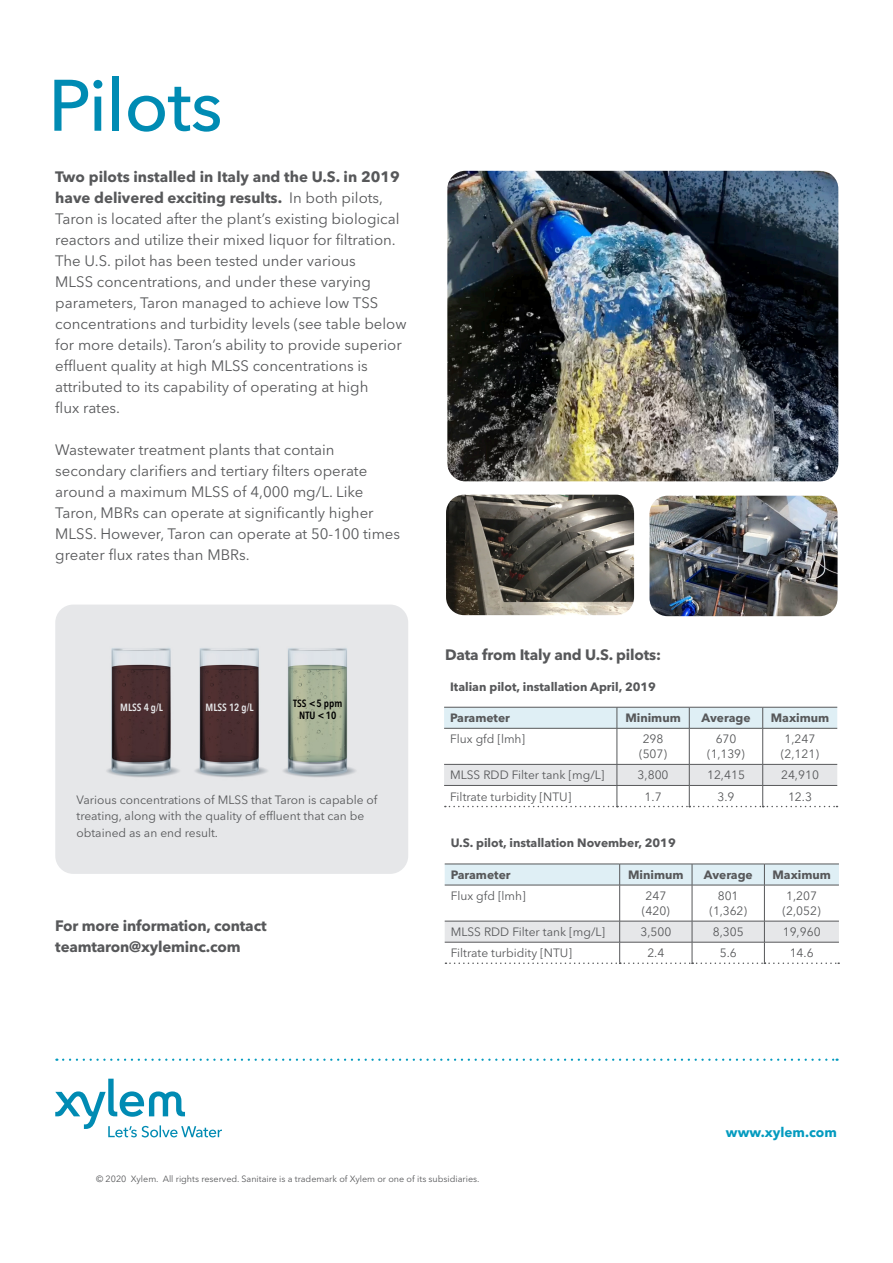
<style>
.page{position:relative;width:893px;height:1263px;background:#fff}
.page>*{position:absolute;margin:0;border:0;box-sizing:border-box;transform-origin:0 0}
.Interior_Headline{font:500 72px "Avenir Next LT Pro";letter-spacing:-.01em;color:#008bb3}
.t1{font:15px/21px "Avenir Next LT Pro";color:#57585a}
.t2{font:700 15px/21px "Avenir Next LT Pro";letter-spacing:-.01em;color:#57585a}
.t3{font:700 13.5px "Avenir Next LT Pro";color:#049bbf}
.Body{font:12px/15px "Avenir Next LT Pro";color:#57585a}
.Chart_Title{font:700 12px "Avenir Next LT Pro";color:#57585a}
.Body-2{font:700 12px "Avenir Next LT Pro";color:#57585a}
.t4{font:600 10.5px "Avenir Next Condensed";color:#fff}
.t5{font:600 10.5px/12.6px "Avenir Next Condensed";color:#000;text-align:center}
.Legal_Copy{font:9px "Avenir Next LT Pro";color:#57585a}
.s1{font-weight:700}
</style>
<div class="page">
<div style="left:55px;top:604px;width:353px;height:270px;background:#e6e7e9;border-radius:18px"></div>
<svg style="left:444px;top:706px;width:393px;height:58px"></svg>
<div style="left:444px;top:708px;width:393px;height:20px;background:#dfeff5"></div>
<hr style="left:444px;top:728px;width:173px;height:1px;background:#57585a">
<hr style="left:617px;top:728px;width:72px;height:1px;background:#57585a">
<hr style="left:617px;top:728px;width:1px;height:36px;background:#57585a">
<hr style="left:689px;top:728px;width:74px;height:1px;background:#57585a">
<hr style="left:689px;top:728px;width:1px;height:36px;background:#57585a">
<hr style="left:763px;top:728px;width:74px;height:1px;background:#57585a">
<hr style="left:762px;top:728px;width:1px;height:36px;background:#57585a">
<hr style="left:444px;top:707px;width:173px;height:1px;background:#57585a">
<hr style="left:617px;top:707px;width:72px;height:1px;background:#57585a">
<hr style="left:689px;top:707px;width:74px;height:1px;background:#57585a">
<hr style="left:763px;top:707px;width:74px;height:1px;background:#57585a">
<svg style="left:444px;top:764px;width:393px;height:43px"></svg>
<svg style="left:445px;top:863px;width:394px;height:58px"></svg>
<div style="left:445px;top:865px;width:394px;height:20px;background:#dfeff5"></div>
<hr style="left:445px;top:885px;width:175px;height:1px;background:#57585a">
<hr style="left:620px;top:885px;width:72px;height:1px;background:#57585a">
<hr style="left:619px;top:885px;width:1px;height:36px;background:#57585a">
<hr style="left:692px;top:885px;width:72px;height:1px;background:#57585a">
<hr style="left:692px;top:885px;width:1px;height:36px;background:#57585a">
<hr style="left:764px;top:885px;width:75px;height:1px;background:#57585a">
<hr style="left:764px;top:885px;width:1px;height:36px;background:#57585a">
<hr style="left:445px;top:864px;width:175px;height:1px;background:#57585a">
<hr style="left:620px;top:864px;width:72px;height:1px;background:#57585a">
<hr style="left:692px;top:864px;width:72px;height:1px;background:#57585a">
<hr style="left:764px;top:864px;width:75px;height:1px;background:#57585a">
<svg style="left:445px;top:921px;width:394px;height:43px"></svg>
<img style="left:106px;top:648px;width:250px;height:129px">
<img style="left:447px;top:171px;width:391px;height:310px">
<img style="left:446px;top:495px;width:188px;height:120px">
<img style="left:649px;top:496px;width:188px;height:120px">
<svg style="left:55px;top:1079px;width:167px;height:58px"></svg>
<svg style="left:63px;top:1058px;width:775px;height:3px"></svg>
<p class="Interior_Headline" style="left:48px;top:62px;width:176px">Pilots</p>
<p class="t1" style="left:55px;top:166px;width:353px"><span class="s1">Two pilots installed in Italy and the U.S. in 2019 have delivered exciting results.</span> In both pilots, Taron is located after the plant’s existing biological reactors and utilize their mixed liquor for filtration.<br>The U.S. pilot has been tested under various<br>MLSS concentrations, and under these varying parameters, Taron managed to achieve low TSS concentrations and turbidity levels (see table below for more details). Taron’s ability to provide superior effluent quality at high MLSS concentrations is attributed to its capability of operating at high<br>flux rates.</p>
<p class="t1" style="left:55px;top:439px;width:346px">Wastewater treatment plants that contain secondary clarifiers and tertiary filters operate around a maximum MLSS of 4,000 mg/L. Like Taron, MBRs can operate at significantly higher MLSS. However, Taron can operate at 50-100 times greater flux rates than MBRs.</p>
<p class="t4" style="left:120px;top:698px;width:44px">MLSS 4 g/L</p>
<p class="t4" style="left:206px;top:698px;width:50px">MLSS 12 g/L</p>
<p class="t5" style="left:293px;top:696px;width:51px">TSS &lt;5 ppm<br>NTU &lt;10</p>
<p class="Body" style="left:77px;top:791px;width:302px;line-height:16.5px">Various concentrations of MLSS that Taron is capable of treating, along with the quality of effluent that can be obtained as an end result.</p>
<p class="t2" style="left:55px;top:915px;width:213px">For more information, contact teamtaron@xyleminc.com</p>
<p class="t2" style="left:445px;top:644px;width:218px">Data from Italy and U.S. pilots:</p>
<p class="Chart_Title" style="left:450px;top:679px;width:207px">Italian pilot, installation April, 2019</p>
<p class="Body-2" style="left:450px;top:711px;width:61px">Parameter</p>
<p class="Body-2" style="left:625px;top:711px;width:57px">Minimum</p>
<p class="Body-2" style="left:701px;top:711px;width:51px">Average</p>
<p class="Body-2" style="left:771px;top:711px;width:60px">Maximum</p>
<p class="Body" style="left:450px;top:732px;width:77px">Flux gfd [lmh]</p>
<p class="Body" style="left:639px;top:732px;width:30px">298 (507)</p>
<p class="Body" style="left:707px;top:732px;width:39px;text-align:center">670 (1,139)</p>
<p class="Body" style="left:781px;top:732px;width:40px">1,247 (2,121)</p>
<p class="Body" style="left:450px;top:768px;width:156px">MLSS RDD Filter tank [mg/L]</p>
<p class="Body" style="left:638px;top:768px;width:32px">3,800</p>
<p class="Body" style="left:707px;top:768px;width:39px">12,415</p>
<p class="Body" style="left:781px;top:768px;width:39px">24,910</p>
<p class="Body" style="left:450px;top:789px;width:123px">Filtrate turbidity [NTU]</p>
<p class="Body" style="left:645px;top:789px;width:19px">1.7</p>
<p class="Body" style="left:717px;top:789px;width:19px">3.9</p>
<p class="Body" style="left:788px;top:789px;width:25px">12.3</p>
<p class="Chart_Title" style="left:451px;top:836px;width:227px">U.S. pilot, installation November, 2019</p>
<p class="Body-2" style="left:451px;top:867px;width:61px">Parameter</p>
<p class="Body-2" style="left:628px;top:867px;width:57px">Minimum</p>
<p class="Body-2" style="left:704px;top:867px;width:51px">Average</p>
<p class="Body-2" style="left:772px;top:867px;width:60px">Maximum</p>
<p class="Body" style="left:451px;top:888px;width:77px">Flux gfd [lmh]</p>
<p class="Body" style="left:642px;top:888px;width:30px">247 (420)</p>
<p class="Body" style="left:709px;top:888px;width:39px;text-align:center">801 (1,362)</p>
<p class="Body" style="left:783px;top:888px;width:40px">1,207 (2,052)</p>
<p class="Body" style="left:451px;top:924px;width:156px">MLSS RDD Filter tank [mg/L]</p>
<p class="Body" style="left:640px;top:924px;width:32px">3,500</p>
<p class="Body" style="left:713px;top:924px;width:32px">8,305</p>
<p class="Body" style="left:783px;top:924px;width:39px">19,960</p>
<p class="Body" style="left:451px;top:945px;width:123px">Filtrate turbidity [NTU]</p>
<p class="Body" style="left:647px;top:945px;width:19px">2.4</p>
<p class="Body" style="left:720px;top:945px;width:19px">5.6</p>
<p class="Body" style="left:790px;top:945px;width:25px">14.6</p>
<p class="t3" style="left:726px;top:1124px;width:112px">www.xylem.com</p>
<p class="Legal_Copy" style="left:96px;top:1174px;width:385px">© 2020 Xylem. All rights reserved. Sanitaire is a trademark of Xylem or one of its subsidiaries.</p>
</div>
